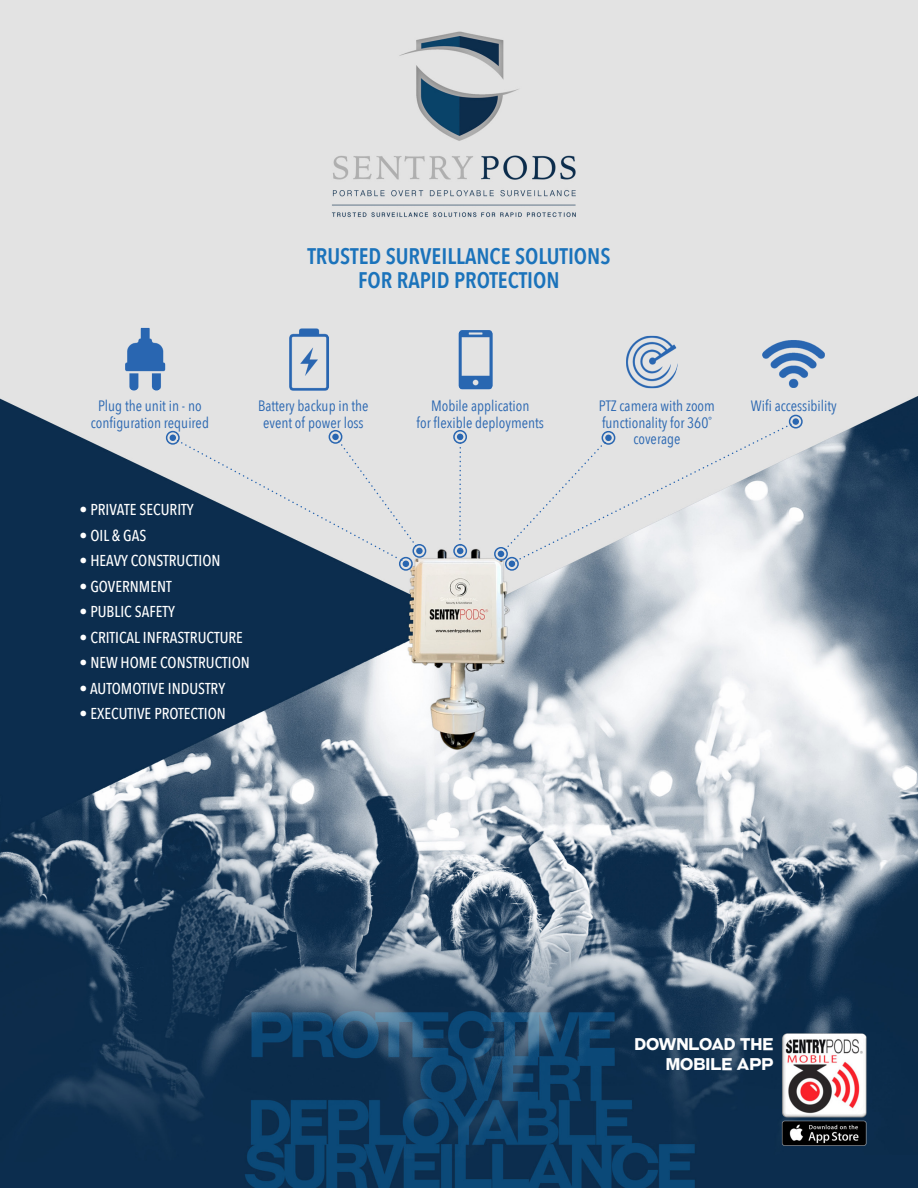
<style>
.page{position:relative;width:918px;height:1188px;background:#fff}
.page>*{position:absolute;margin:0;border:0;box-sizing:border-box;transform-origin:0 0}
.t1{font:600 22.5px "Avenir Next Condensed";color:#1b73bb}
.t2{font:700 16.5px "Galderglynn Titling Rg";color:#fff}
.t3{font:500 15.75px "Avenir Next Condensed";color:#fff}
.t4{font:15px/16.5px "Avenir Next Condensed";color:#2966b1;text-align:center}
</style>
<div class="page">
<img style="left:0;top:0;width:918px;height:1188px">
<img style="left:124px;top:324px;width:43px;height:70px">
<img style="left:447px;top:325px;width:62px;height:69px">
<img style="left:285px;top:328px;width:56px;height:63px">
<img style="left:620px;top:322px;width:73px;height:82px">
<img style="left:761px;top:323px;width:74px;height:83px">
<div style="left:399px;top:557px;width:14px;height:14px;border:2px solid #2966b1;border-radius:50%"></div>
<div style="left:416px;top:548px;width:7px;height:6px;background:#2966b1;border-radius:50%"></div>
<div style="left:412px;top:544px;width:14px;height:14px;border:2px solid #2966b1;border-radius:50%"></div>
<div style="left:453px;top:544px;width:14px;height:14px;border:2px solid #2966b1;border-radius:50%"></div>
<div style="left:494px;top:547px;width:14px;height:14px;border:2px solid #2966b1;border-radius:50%"></div>
<svg style="left:498px;top:422px;width:298px;height:145px;background:#dfe1e3"></svg>
<div style="left:505px;top:557px;width:14px;height:14px;border:2px solid #2966b1;border-radius:50%"></div>
<svg style="left:170px;top:435px;width:250px;height:132px;background:#adb5be"></svg>
<div style="left:166px;top:431px;width:14px;height:14px;border:2px solid #2966b1;border-radius:50%"></div>
<div style="left:332px;top:434px;width:7px;height:6px;background:#2966b1;border-radius:50%"></div>
<div style="left:329px;top:430px;width:13px;height:14px;border:2px solid #2966b1;border-radius:50%"></div>
<svg style="left:457px;top:434px;width:6px;height:120px"></svg>
<div style="left:453px;top:430px;width:14px;height:14px;border:2px solid #2966b1;border-radius:50%"></div>
<div style="left:605px;top:435px;width:7px;height:6px;background:#2966b1;border-radius:50%"></div>
<div style="left:602px;top:431px;width:13px;height:14px;border:2px solid #2966b1;border-radius:50%"></div>
<div style="left:793px;top:418px;width:6px;height:7px;background:#2966b1;border-radius:50%"></div>
<div style="left:789px;top:415px;width:14px;height:14px;border:2px solid #2966b1;border-radius:50%"></div>
<p class="t1" style="left:307px;top:237px;width:305px">TRUSTED SURVEILLANCE SOLUTIONS</p>
<p class="t1" style="left:358px;top:261px;width:203px">FOR RAPID PROTECTION</p>
<p class="t4" style="left:98px;top:397px;width:105px">Plug the unit in - no</p>
<p class="t4" style="left:91px;top:413px;width:120px">configuration required</p>
<p class="t4" style="left:258px;top:397px;width:112px">Battery backup in the event of power loss</p>
<p class="t4" style="left:431px;top:397px;width:100px">Mobile application</p>
<p class="t4" style="left:417px;top:413px;width:129px">for flexible deployments</p>
<p class="t3" style="left:80px;top:500px;width:116px">• PRIVATE SECURITY</p>
<p class="t3" style="left:80px;top:526px;width:68px">• OIL &amp; GAS</p>
<p class="t3" style="left:80px;top:551px;width:143px">• HEAVY CONSTRUCTION</p>
<p class="t3" style="left:80px;top:577px;width:94px">• GOVERNMENT</p>
<p class="t3" style="left:80px;top:602px;width:97px">• PUBLIC SAFETY</p>
<p class="t3" style="left:80px;top:628px;width:165px">• CRITICAL INFRASTRUCTURE</p>
<p class="t3" style="left:80px;top:653px;width:172px">• NEW HOME CONSTRUCTION</p>
<p class="t3" style="left:80px;top:679px;width:147px">• AUTOMOTIVE INDUSTRY</p>
<p class="t3" style="left:80px;top:704px;width:148px">• EXECUTIVE PROTECTION</p>
<p class="t4" style="left:599px;top:397px;width:118px">PTZ camera with zoom</p>
<p class="t4" style="left:602px;top:413px;width:111px">functionality for 360˚ coverage</p>
<p class="t4" style="left:751px;top:397px;width:88px">Wifi accessibility</p>
<p class="t2" style="left:634px;top:1034px;width:141px">DOWNLOAD THE</p>
<p class="t2" style="left:666px;top:1054px;width:109px">MOBILE APP</p>
</div>
